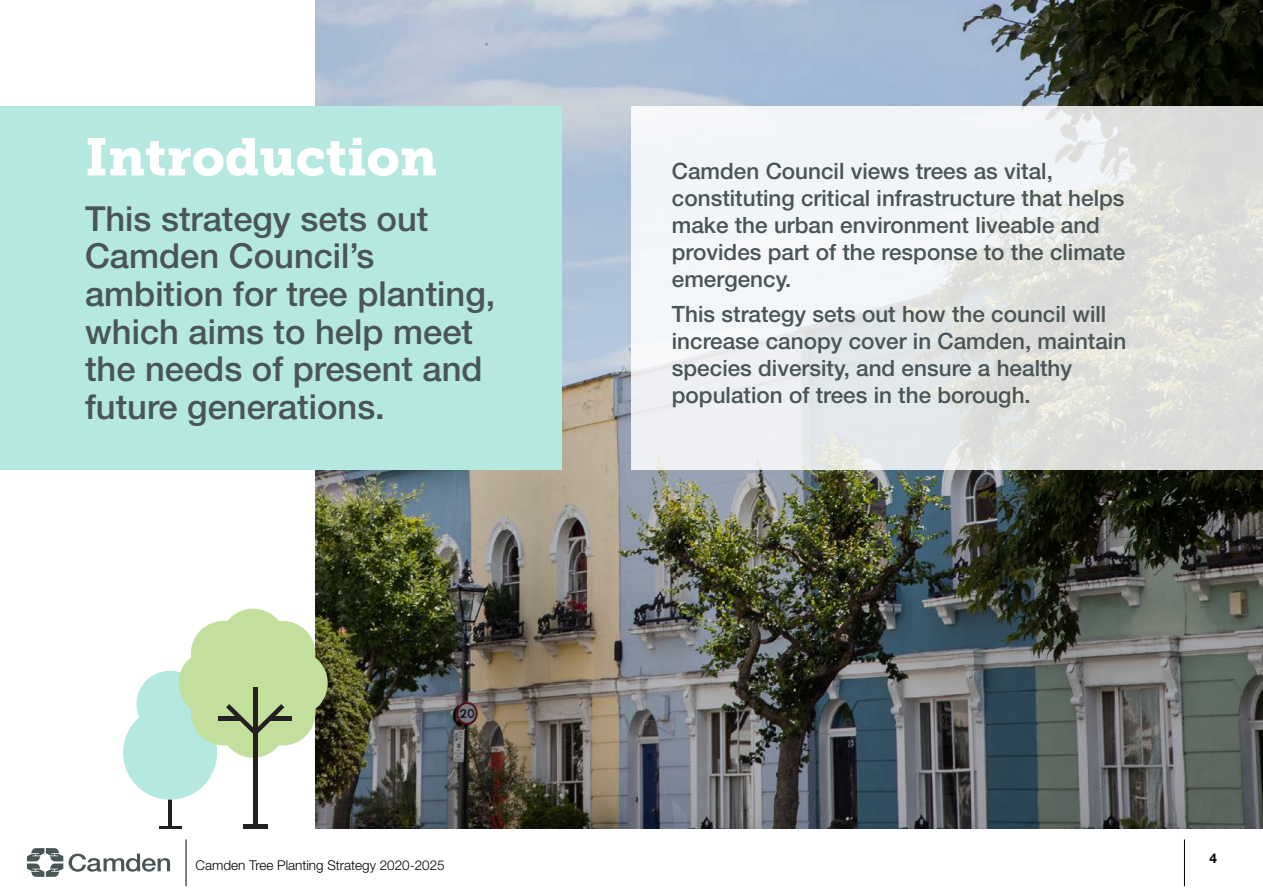
<style>
.page{position:relative;width:1263px;height:893px;background:#fff}
.page>*{position:absolute;margin:0;border:0;box-sizing:border-box;transform-origin:0 0}
.t1{font:52.5px "Museo Slab 900";color:#fff}
.t2{font:500 34.5px/37.5px "Helvetica Neue";color:#4a5555}
.t3{font:500 22.5px/27px "Helvetica Neue";color:#4a5555}
.t4{font:300 13.5px "Helvetica Neue";color:#000}
.t5{font:700 13.5px "Helvetica Neue";color:#000}
</style>
<div class="page">
<img style="left:316px;top:0;width:947px;height:829px">
<hr style="left:168px;top:725px;width:4px;height:103px;background:#241f21">
<hr style="left:159px;top:826px;width:22px;height:3px;background:#241f21">
<hr style="left:243px;top:825px;width:25px;height:4px;background:#241f21">
<hr style="left:253px;top:688px;width:4px;height:139px;background:#241f21">
<svg style="left:123px;top:609px;width:205px;height:191px"></svg>
<div style="left:270px;top:716px;width:22px;height:5px;background:#241f21"></div>
<div style="left:218px;top:716px;width:22px;height:5px;background:#241f21"></div>
<div style="left:0;top:106px;width:561px;height:364px;background:#b5e8e1"></div>
<svg style="left:631px;top:106px;width:632px;height:364px"></svg>
<svg style="left:844px;top:710px;width:13px;height:1px"></svg>
<svg style="left:27px;top:848px;width:143px;height:29px"></svg>
<hr style="left:1184px;top:839px;width:1px;height:47px;background:#000">
<hr style="left:186px;top:839px;width:1px;height:47px;background:#000">
<h1 class="t1" style="left:85px;top:127px;width:353px">Introduction</h1>
<h2 class="t2" style="left:85px;top:200px;width:412px">This strategy sets out<br>Camden Council’s ambition for tree planting, which aims to help meet the needs of present and future generations.</h2>
<p class="t4" style="left:196px;top:857px;width:251px">Camden Tree Planting Strategy 2020-2025</p>
<p class="t3" style="left:672px;top:157px;width:455px">Camden Council views trees as vital, constituting critical infrastructure that helps make the urban environment liveable and provides part of the response to the climate emergency.</p>
<p class="t3" style="left:672px;top:301px;width:456px">This strategy sets out how the council will increase canopy cover in Camden, maintain species diversity, and ensure a healthy population of trees in the borough.</p>
<p class="t5" style="left:1209px;top:849px;width:9px">4</p>
</div>
